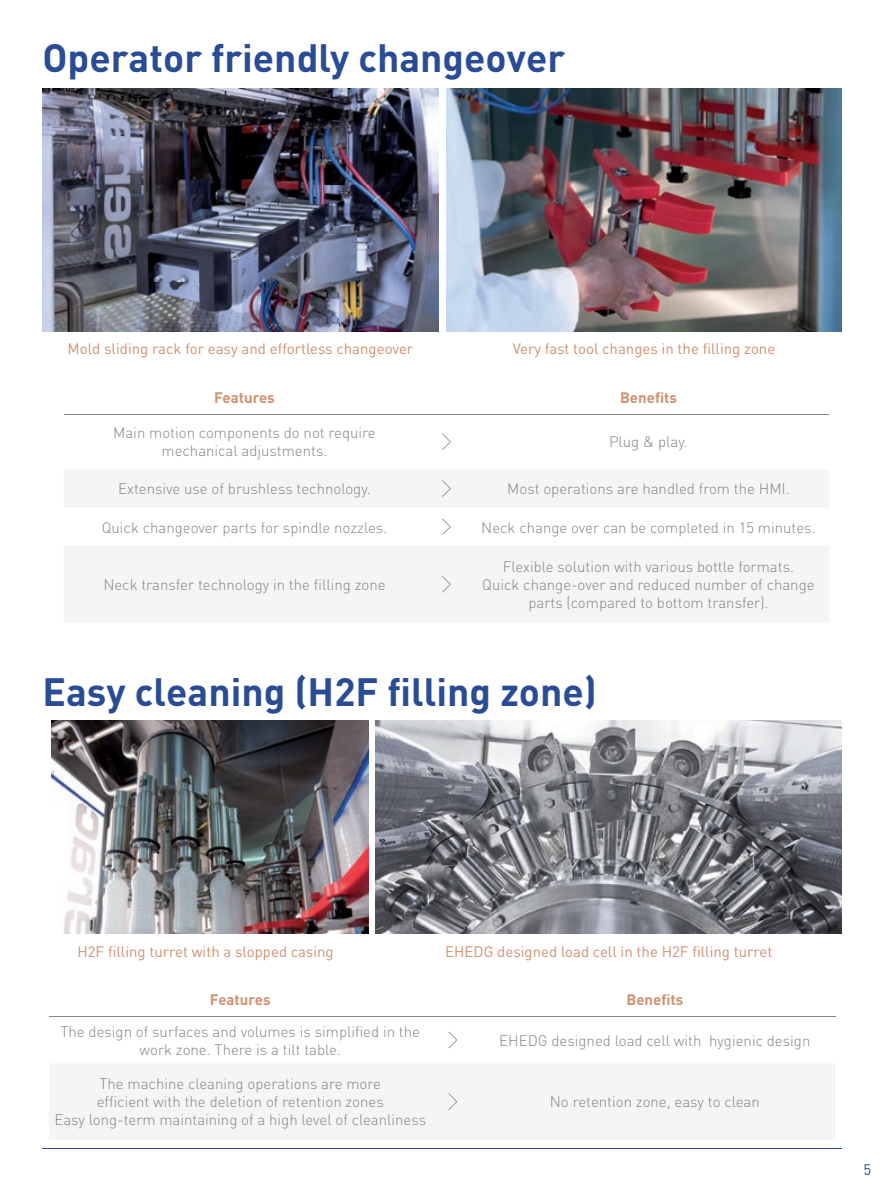
<style>
.page{position:relative;width:893px;height:1191px;background:#fff}
.page>*{position:absolute;margin:0;border:0;box-sizing:border-box;transform-origin:0 0}
.t1{font:700 39px "FFDIN Pro";color:#294c94}
.t2{font:300 15px/18px "DIN Pro";color:#838489;text-align:center}
.t3{font:15px "DIN Pro";color:#ce9170}
.t4{font:700 15px "FFDIN Pro";color:#ce9170}
.t5{font:15px "DIN Pro";color:#294c94}
</style>
<div class="page">
<hr style="left:43px;top:1148px;width:799px;height:1px;background:#294c94">
<img style="left:43px;top:88px;width:395px;height:243px">
<img style="left:51px;top:721px;width:318px;height:212px">
<img style="left:446px;top:88px;width:396px;height:243px">
<img style="left:375px;top:721px;width:467px;height:212px">
<svg style="left:64px;top:470px;width:765px;height:152px;fill:#f4f5f4"></svg>
<hr style="left:64px;top:414px;width:361px;height:1px;background:#838489">
<hr style="left:425px;top:414px;width:43px;height:1px;background:#838489">
<hr style="left:468px;top:414px;width:361px;height:1px;background:#838489">
<svg style="left:442px;top:433px;width:9px;height:17px"></svg>
<svg style="left:442px;top:480px;width:9px;height:17px"></svg>
<svg style="left:442px;top:518px;width:9px;height:17px"></svg>
<svg style="left:442px;top:576px;width:9px;height:16px"></svg>
<div style="left:49px;top:1064px;width:786px;height:76px;background:#f4f5f4"></div>
<hr style="left:49px;top:1016px;width:383px;height:1px;background:#838489">
<hr style="left:432px;top:1016px;width:42px;height:1px;background:#838489">
<hr style="left:474px;top:1016px;width:362px;height:1px;background:#838489">
<svg style="left:448px;top:1031px;width:9px;height:17px"></svg>
<svg style="left:448px;top:1093px;width:9px;height:17px"></svg>
<h1 class="t1" style="left:43px;top:26px;width:524px">Operator friendly changeover</h1>
<p class="t3" style="left:68px;top:338px;width:347px">Mold sliding rack for easy and effortless changeover</p>
<p class="t3" style="left:513px;top:338px;width:264px">Very fast tool changes in the filling zone</p>
<p class="t4" style="left:214px;top:385px;width:62px">Features</p>
<p class="t4" style="left:620px;top:385px;width:58px">Benefits</p>
<p class="t2" style="left:113px;top:423px;width:264px">Main motion components do not require mechanical adjustments.</p>
<p class="t2" style="left:609px;top:432px;width:80px">Plug &amp; play.</p>
<p class="t2" style="left:118px;top:479px;width:254px">Extensive use of brushless technology.</p>
<p class="t2" style="left:507px;top:479px;width:284px">Most operations are handled from the HMI.</p>
<p class="t2" style="left:102px;top:517px;width:287px">Quick changeover parts for spindle nozzles.</p>
<p class="t2" style="left:481px;top:517px;width:336px">Neck change over can be completed in 15 minutes.</p>
<p class="t2" style="left:103px;top:575px;width:284px">Neck transfer technology in the filling zone</p>
<p class="t2" style="left:482px;top:557px;width:334px">Flexible solution with various bottle formats.<br>Quick change-over and reduced number of change parts (compared to bottom transfer).</p>
<h1 class="t1" style="left:43px;top:659px;width:556px">Easy cleaning (H2F filling zone)</h1>
<p class="t3" style="left:77px;top:941px;width:258px">H2F filling turret with a slopped casing</p>
<p class="t3" style="left:445px;top:941px;width:329px">EHEDG designed load cell in the H2F filling turret</p>
<p class="t4" style="left:210px;top:987px;width:62px">Features</p>
<p class="t4" style="left:626px;top:987px;width:58px">Benefits</p>
<p class="t2" style="left:60px;top:1021px;width:361px">The design of surfaces and volumes is simplified in the work zone. There is a tilt table.</p>
<p class="t2" style="left:499px;top:1030px;width:313px">EHEDG designed load cell with hygienic design</p>
<p class="t2" style="left:54px;top:1074px;width:373px">The machine cleaning operations are more<br>efficient with the deletion of retention zones<br>Easy long-term maintaining of a high level of cleanliness</p>
<p class="t2" style="left:550px;top:1092px;width:211px">No retention zone, easy to clean</p>
<p class="t5" style="left:863px;top:1159px;width:9px">5</p>
</div>
